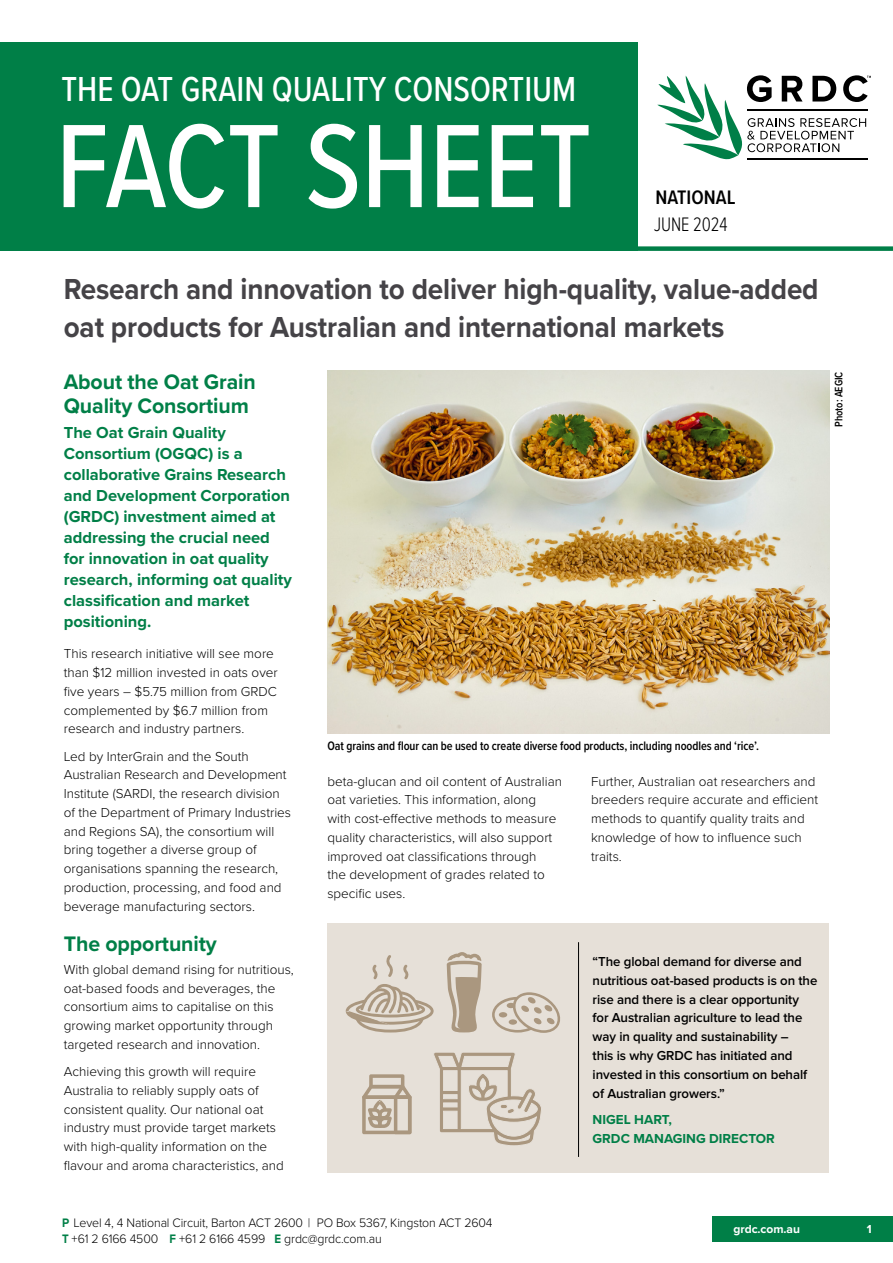
<style>
.page{position:relative;width:893px;height:1263px;background:#fff}
.page>*{position:absolute;margin:0;border:0;box-sizing:border-box;transform-origin:0 0}
.t1{font:500 123px "Proxima Nova Cond";color:#fff;scale:.95 1}
.t2{font:500 36px "Proxima Nova Cond";color:#fff;scale:.96 1}
.t3{font:700 30px/37.5px "Proxima Nova";letter-spacing:-.005em;color:#454347;scale:.93 1}
.t4{font:700 21.75px/23.2px "Proxima Nova";letter-spacing:-.005em;color:#007f47}
.t5{font:600 20.25px "Proxima Nova Cond";color:#000}
.t6{font:300 20.25px "Proxima Nova Cond";letter-spacing:-.005em;color:#000;scale:.9 1}
.t7{font:700 16.5px/21px "Proxima Nova";color:#007f47}
.t8{font:300 13.5px/18.8px "Proxima Nova";color:#000}
.t9{font:600 13.5px/18.8px "Proxima Nova";letter-spacing:-.005em;color:#000}
.t10{font:700 13.5px/18.3px "Proxima Nova";color:#007f47}
.t11{font:300 12.75px/16px "Proxima Nova";letter-spacing:-.01em;color:#000}
.t12{font:600 12.75px "Proxima Nova Cond";letter-spacing:-.005em;color:#000;scale:.96 1}
.t13{font:700 12px "Proxima Nova";letter-spacing:-.005em;color:#fff}
.t14{font:600 11.25px "Proxima Nova Cond";letter-spacing:-.005em;color:#000}
.s1{font-weight:700;color:#007f47}
</style>
<div class="page">
<div style="left:712px;top:1216px;width:181px;height:26px;background:#007f47"></div>
<div style="left:0;top:43px;width:637px;height:208px;background:#007f47"></div>
<div style="left:621px;top:246px;width:272px;height:5px;background:#007f47"></div>
<svg style="left:657px;top:75px;width:214px;height:85px"></svg>
<img style="left:327px;top:371px;width:502px;height:362px">
<div style="left:327px;top:923px;width:502px;height:249px;background:#e6e0d8"></div>
<svg style="left:434px;top:1052px;width:107px;height:94px"></svg>
<svg style="left:362px;top:1074px;width:50px;height:60px"></svg>
<svg style="left:346px;top:955px;width:88px;height:77px"></svg>
<svg style="left:447px;top:952px;width:35px;height:80px"></svg>
<svg style="left:492px;top:992px;width:68px;height:41px"></svg>
<div style="left:509px;top:1019px;width:8px;height:6px;background:#aa977f;border-radius:50%"></div>
<div style="left:499px;top:1012px;width:8px;height:5px;background:#aa977f;border-radius:50%"></div>
<hr style="left:578px;top:942px;width:1px;height:215px;background:#000">
<h2 class="t2" style="left:62px;top:63px;width:538px">THE OAT GRAIN QUALITY CONSORTIUM</h2>
<h1 class="t1" style="left:56px;top:76px;width:565px">FACT SHEET</h1>
<h3 class="t5" style="left:655px;top:182px;width:82px">NATIONAL</h3>
<h3 class="t6" style="left:654px;top:213px;width:83px">JUNE 2024</h3>
<h3 class="t3" style="left:64px;top:270px;width:813px">Research and innovation to deliver high-quality, value-added oat products for Australian and international markets</h3>
<h3 class="t4" style="left:64px;top:370px;width:194px">About the Oat Grain<br>Quality Consortium</h3>
<p class="t7" style="left:64px;top:421px;width:230px">The Oat Grain Quality<br>Consortium (OGQC) is a collaborative Grains Research and Development Corporation (GRDC) investment aimed at addressing the crucial need for innovation in oat quality research, informing oat quality classification and market positioning.</p>
<p class="t8" style="left:64px;top:644px;width:215px">This research initiative will see more than $12 million invested in oats over five years – $5.75 million from GRDC complemented by $6.7 million from research and industry partners.</p>
<p class="t8" style="left:64px;top:746px;width:229px">Led by InterGrain and the South Australian Research and Development Institute (SARDI, the research division of the Department of Primary Industries and Regions SA), the consortium will bring together a diverse group of organisations spanning the research, production, processing, and food and beverage manufacturing sectors.</p>
<h3 class="t4" style="left:64px;top:931px;width:155px">The opportunity</h3>
<p class="t8" style="left:64px;top:959px;width:232px">With global demand rising for nutritious, oat-based foods and beverages, the consortium aims to capitalise on this growing market opportunity through targeted research and innovation.</p>
<p class="t8" style="left:64px;top:1061px;width:222px">Achieving this growth will require Australia to reliably supply oats of consistent quality. Our national oat industry must provide target markets with high-quality information on the flavour and aroma characteristics, and</p>
<p class="t12" style="left:327px;top:736px;width:451px">Oat grains and flour can be used to create diverse food products, including noodles and ‘rice’.</p>
<p class="t8" style="left:327px;top:771px;width:236px">beta-glucan and oil content of Australian oat varieties. This information, along with cost-effective methods to measure quality characteristics, will also support improved oat classifications through<br>the development of grades related to specific uses.</p>
<p class="t8" style="left:591px;top:771px;width:229px">Further, Australian oat researchers and breeders require accurate and efficient methods to quantify quality traits and knowledge of how to influence such traits.</p>
<p class="t9" style="left:593px;top:953px;width:226px">“The global demand for diverse and nutritious oat-based products is on the rise and there is a clear opportunity for Australian agriculture to lead the way in quality and sustainability –<br>this is why GRDC has initiated and invested in this consortium on behalf of Australian growers.”</p>
<p class="t10" style="left:593px;top:1110px;width:184px">NIGEL HART,<br>GRDC MANAGING DIRECTOR</p>
<p class="t14" style="left:830px;top:427px;width:57px;rotate:-90deg">Photo: AEGIC</p>
<p class="t11" style="left:62px;top:1213px;width:432px"><span class="s1">P</span> Level 4, 4 National Circuit, Barton ACT 2600 | PO Box 5367, Kingston ACT 2604<br><span class="s1">T</span> +61 2 6166 4500 <span class="s1">F</span> +61 2 6166 4599 <span class="s1">E</span> grdc@grdc.com.au</p>
<p class="t13" style="left:733px;top:1220px;width:76px">grdc.com.au 1</p>
<p class="t13" style="left:867px;top:1220px;width:6px">1</p>
</div>
